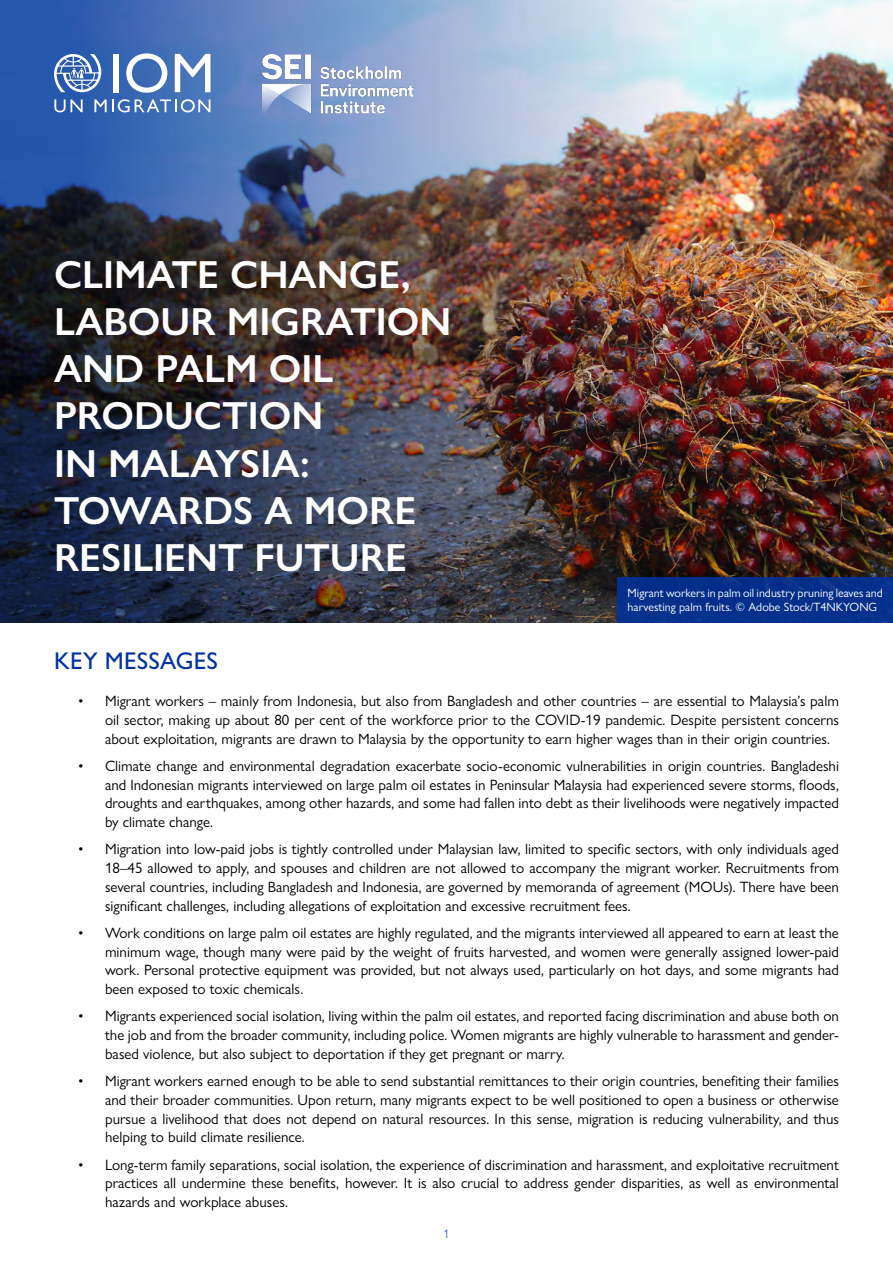
<style>
.page{position:relative;width:893px;height:1263px;background:#fff}
.page>*{position:absolute;margin:0;border:0;box-sizing:border-box;transform-origin:0 0}
.t1{font:600 39.3px/47.1px "Gill Sans Nova";color:#fff}
.t2{font:500 24.3px "Gill Sans Nova";letter-spacing:.005em;color:#0033a0}
.t3{font:15px/18.8px "Gill Sans Nova";color:#000;text-align:justify}
.t4{font:12px/14.4px "Gill Sans Nova";color:#fff}
.t5{font:300 12px "Gill Sans Nova";color:#0033a0}
</style>
<div class="page">
<img style="left:859px;top:0;width:34px;height:577px">
<img style="left:0;top:0;width:859px;height:623px">
<img style="left:237px;top:31px;width:200px;height:107px">
<div style="left:113px;top:54px;width:6px;height:38px;background:#fff"></div>
<svg style="left:126px;top:53px;width:41px;height:40px"></svg>
<svg style="left:175px;top:54px;width:35px;height:38px"></svg>
<svg style="left:54px;top:99px;width:29px;height:13px"></svg>
<svg style="left:94px;top:99px;width:116px;height:13px"></svg>
<svg style="left:54px;top:54px;width:47px;height:38px"></svg>
<div style="left:617px;top:577px;width:276px;height:46px;background:#052f8b"></div>
<h1 class="t1" style="left:54px;top:251px;width:399px">CLIMATE CHANGE,<br>LABOUR MIGRATION<br>AND PALM OIL<br>PRODUCTION<br>IN MALAYSIA:<br>TOWARDS A MORE<br>RESILIENT FUTURE</h1>
<p class="t4" style="left:628px;top:585px;width:257px">Migrant workers in palm oil industry pruning leaves and harvesting palm fruits. © Adobe Stock/T4NKYONG</p>
<h2 class="t2" style="left:54px;top:646px;width:166px">KEY MESSAGES</h2>
<p class="t3" style="left:105px;top:691px;width:735px;text-indent:-27px">• Migrant workers – mainly from Indonesia, but also from Bangladesh and other countries – are essential to Malaysia’s palm oil sector, making up about 80 per cent of the workforce prior to the COVID-19 pandemic. Despite persistent concerns about exploitation, migrants are drawn to Malaysia by the opportunity to earn higher wages than in their origin countries.</p>
<p class="t3" style="left:105px;top:756px;width:735px;text-indent:-27px">• Climate change and environmental degradation exacerbate socio-economic vulnerabilities in origin countries. Bangladeshi and Indonesian migrants interviewed on large palm oil estates in Peninsular Malaysia had experienced severe storms, floods, droughts and earthquakes, among other hazards, and some had fallen into debt as their livelihoods were negatively impacted by climate change.</p>
<p class="t3" style="left:105px;top:840px;width:735px;text-indent:-27px">• Migration into low-paid jobs is tightly controlled under Malaysian law, limited to specific sectors, with only individuals aged 18–45 allowed to apply, and spouses and children are not allowed to accompany the migrant worker. Recruitments from several countries, including Bangladesh and Indonesia, are governed by memoranda of agreement (MOUs). There have been significant challenges, including allegations of exploitation and excessive recruitment fees.</p>
<p class="t3" style="left:105px;top:923px;width:735px;text-indent:-27px">• Work conditions on large palm oil estates are highly regulated, and the migrants interviewed all appeared to earn at least the minimum wage, though many were paid by the weight of fruits harvested, and women were generally assigned lower-paid work. Personal protective equipment was provided, but not always used, particularly on hot days, and some migrants had been exposed to toxic chemicals.</p>
<p class="t3" style="left:105px;top:1007px;width:735px;text-indent:-27px">• Migrants experienced social isolation, living within the palm oil estates, and reported facing discrimination and abuse both on the job and from the broader community, including police. Women migrants are highly vulnerable to harassment and gender&shy;based violence, but also subject to deportation if they get pregnant or marry.</p>
<p class="t3" style="left:105px;top:1071px;width:735px;text-indent:-27px">• Migrant workers earned enough to be able to send substantial remittances to their origin countries, benefiting their families and their broader communities. Upon return, many migrants expect to be well positioned to open a business or otherwise pursue a livelihood that does not depend on natural resources. In this sense, migration is reducing vulnerability, and thus helping to build climate resilience.</p>
<p class="t3" style="left:105px;top:1155px;width:735px;text-indent:-27px">• Long-term family separations, social isolation, the experience of discrimination and harassment, and exploitative recruitment practices all undermine these benefits, however. It is also crucial to address gender disparities, as well as environmental hazards and workplace abuses.</p>
<p class="t5" style="left:443px;top:1226px;width:7px">1</p>
</div>
